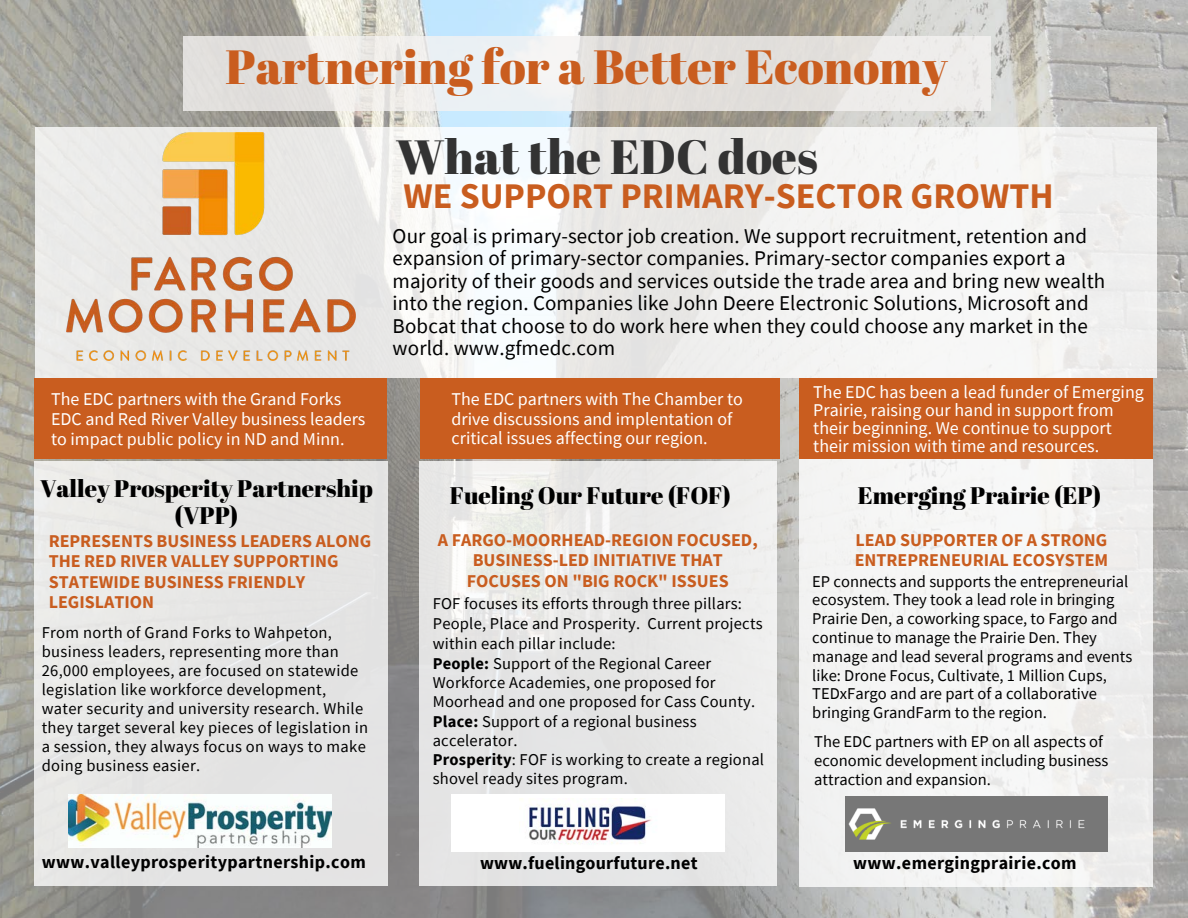
<style>
.page{position:relative;width:1188px;height:918px;background:#fff}
.page>*{position:absolute;margin:0;border:0;box-sizing:border-box;transform-origin:0 0}
.t1{font:48px "Abril Fatface";color:#c95d1f}
.t2{font:48px "Abril Fatface";color:#333}
.t3{font:700 36px "Source Sans Pro";color:#c95d1f}
.t4{font:24px/27.3px "Abril Fatface";color:#000;text-align:center}
.t5{font:21px/22.5px "Source Sans Pro";letter-spacing:.005em;color:#000}
.t6{font:18px/18.1px "Source Sans Pro";color:#fff}
.t7{font:700 18px/20.5px "Source Sans Pro";color:#c95d1f}
.t8{font:700 18px "Source Sans Pro";letter-spacing:.02em;color:#000}
.t9{font:16.5px/18.8px "Source Sans Pro";letter-spacing:.015em;color:#000}
.s1{font-weight:700}
</style>
<div class="page">
<img style="left:0;top:0;width:1188px;height:918px">
<svg style="left:183px;top:37px;width:808px;height:74px;background:#e7e6e4"></svg>
<svg style="left:35px;top:127px;width:1122px;height:251px;fill:#f2f2f1"></svg>
<div style="left:34px;top:462px;width:353px;height:424px;background:#e5e5e4"></div>
<div style="left:419px;top:462px;width:358px;height:424px;background:#e8e8e7"></div>
<div style="left:799px;top:459px;width:354px;height:427px;background:#f4f4f3"></div>
<div style="left:799px;top:378px;width:354px;height:81px;background:#c95d1f"></div>
<div style="left:420px;top:378px;width:360px;height:81px;background:#c95d1f"></div>
<div style="left:35px;top:378px;width:352px;height:81px;background:#c95d1f"></div>
<div style="left:452px;top:795px;width:273px;height:57px;background:#fff"></div>
<img style="left:529px;top:798px;width:122px;height:46px">
<img style="left:69px;top:795px;width:262px;height:52px">
<img style="left:845px;top:789px;width:263px;height:71px">
<img style="left:66px;top:132px;width:289px;height:228px">
<h1 class="t1" style="left:225px;top:33px;width:724px">Partnering for a Better Economy</h1>
<h1 class="t2" style="left:396px;top:124px;width:423px">What the EDC does</h1>
<h2 class="t3" style="left:404px;top:173px;width:652px">WE SUPPORT PRIMARY-SECTOR GROWTH</h2>
<p class="t5" style="left:393px;top:224px;width:714px">Our goal is primary-sector job creation. We support recruitment, retention and expansion of primary-sector companies. Primary-sector companies export a majority of their goods and services outside the trade area and bring new wealth into the region. Companies like John Deere Electronic Solutions, Microsoft and Bobcat that choose to do work here when they could choose any market in the world. www.gfmedc.com</p>
<p class="t6" style="left:51px;top:389px;width:316px;line-height:19.6px">The EDC partners with the Grand Forks<br>EDC and Red River Valley business leaders to impact public policy in ND and Minn.</p>
<p class="t6" style="left:452px;top:389px;width:293px;line-height:19.5px">The EDC partners with The Chamber to drive discussions and implentation of critical issues affecting our region.</p>
<p class="t6" style="left:813px;top:382px;width:332px">The EDC has been a lead funder of Emerging Prairie, raising our hand in support from their beginning. We continue to support their mission with time and resources.</p>
<h3 class="t4" style="left:40px;top:474px;width:334px">Valley Prosperity Partnership (VPP)</h3>
<p class="t7" style="left:49px;top:530px;width:324px">REPRESENTS BUSINESS LEADERS ALONG<br>THE RED RIVER VALLEY SUPPORTING<br>STATEWIDE BUSINESS FRIENDLY<br>LEGISLATION</p>
<p class="t9" style="left:42px;top:623px;width:328px">From north of Grand Forks to Wahpeton, business leaders, representing more than 26,000 employees, are focused on statewide legislation like workforce development, water security and university research. While they target several key pieces of legislation in a session, they always focus on ways to make doing business easier.</p>
<h3 class="t4" style="left:450px;top:481px;width:283px">Fueling Our Future (FOF)</h3>
<p class="t7" style="left:438px;top:529px;width:322px;text-align:center">A FARGO-MOORHEAD-REGION FOCUSED,<br>BUSINESS-LED INITIATIVE THAT<br>FOCUSES ON "BIG ROCK" ISSUES</p>
<p class="t9" style="left:433px;top:593px;width:331px;line-height:20.2px">FOF focuses its efforts through three pillars:<br>People, Place and Prosperity. Current projects within each pillar include:</p>
<p class="t9" style="left:433px;top:653px;width:333px;line-height:19.4px"><span class="s1">People:</span> Support of the Regional Career Workforce Academies, one proposed for Moorhead and one proposed for Cass County.<br><span class="s1">Place:</span> Support of a regional business accelerator.<br><span class="s1">Prosperity</span>: FOF is working to create a regional shovel ready sites program.</p>
<h3 class="t4" style="left:858px;top:481px;width:245px">Emerging Prairie (EP)</h3>
<p class="t7" style="left:855px;top:529px;width:255px">LEAD SUPPORTER OF A STRONG<br>ENTREPRENEURIAL ECOSYSTEM</p>
<p class="t9" style="left:812px;top:571px;width:322px">EP connects and supports the entrepreneurial ecosystem. They took a lead role in bringing Prairie Den, a coworking space, to Fargo and continue to manage the Prairie Den. They manage and lead several programs and events like: Drone Focus, Cultivate, 1 Million Cups, TEDxFargo and are part of a collaborative bringing GrandFarm to the region.</p>
<p class="t9" style="left:814px;top:732px;width:296px">The EDC partners with EP on all aspects of economic development including business attraction and expansion.</p>
<p class="t8" style="left:42px;top:851px;width:326px">www.valleyprosperitypartnership.com</p>
<p class="t8" style="left:480px;top:851px;width:219px">www.fuelingourfuture.net</p>
<p class="t8" style="left:853px;top:851px;width:225px">www.emergingprairie.com</p>
</div>
